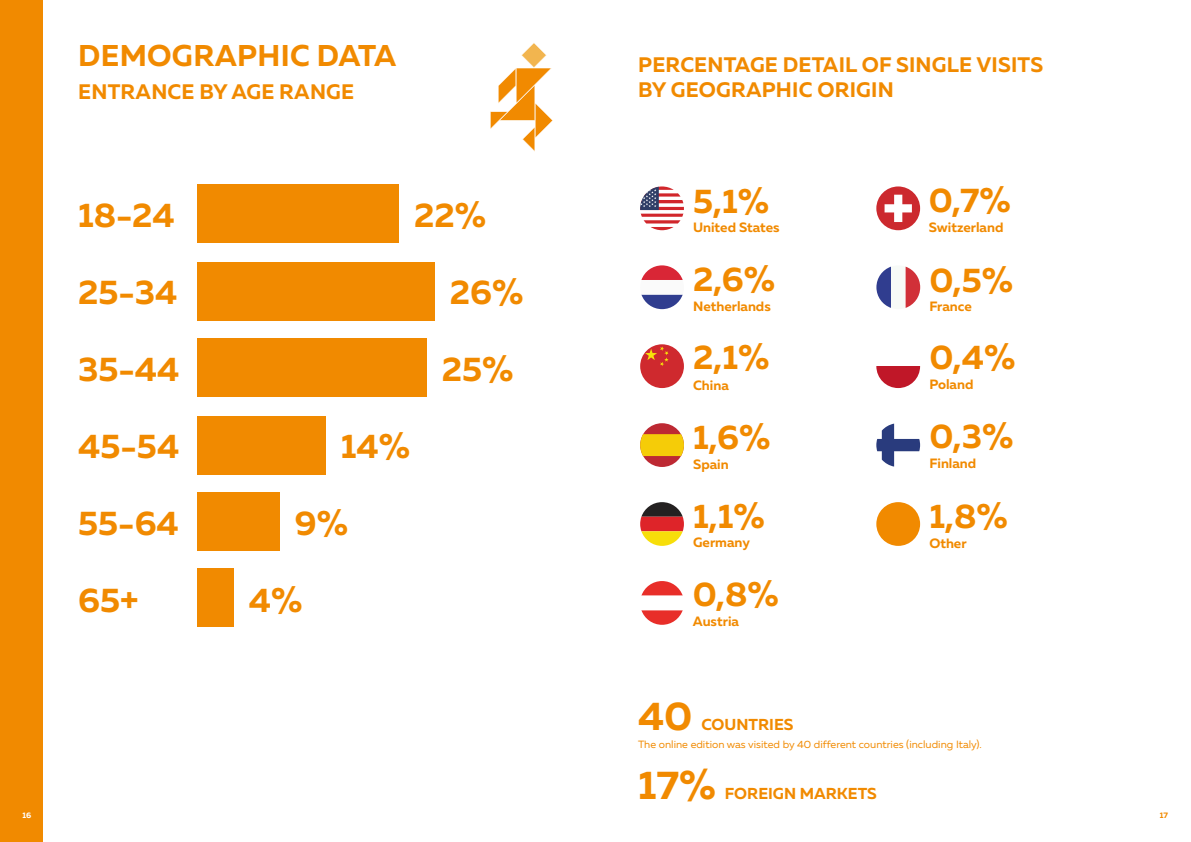
<style>
.page{position:relative;width:1191px;height:842px;background:#fff}
.page>*{position:absolute;margin:0;border:0;box-sizing:border-box;transform-origin:0 0}
.t1{font:700 40px "Muller";color:#f18a00}
.t2{font:700 34.1px "Muller";color:#f18a00}
.t3{font:700 30px "Muller";letter-spacing:.01em;color:#f18a00}
.t4{font:700 21px/25.2px "Muller";letter-spacing:.01em;color:#f18a00}
.t5{font:700 15.8px "Muller";color:#f18a00}
.t6{font:700 13.5px "Muller";color:#f18a00}
.t7{font:10.5px "Muller";color:#f18a00}
.t8{font:700 8px "Muller";color:#fff}
.t9{font:700 8px "Muller";color:#f18a00}
</style>
<div class="page">
<div style="left:0;top:0;width:43px;height:842px;background:#f18a00"></div>
<div style="left:197px;top:184px;width:202px;height:59px;background:#f18a00"></div>
<div style="left:197px;top:262px;width:238px;height:58px;background:#f18a00"></div>
<div style="left:197px;top:338px;width:230px;height:59px;background:#f18a00"></div>
<div style="left:197px;top:416px;width:129px;height:58px;background:#f18a00"></div>
<div style="left:197px;top:493px;width:83px;height:58px;background:#f18a00"></div>
<div style="left:197px;top:568px;width:37px;height:59px;background:#f18a00"></div>
<svg style="left:490px;top:43px;width:63px;height:109px"></svg>
<svg style="left:640px;top:186px;width:44px;height:44px"></svg>
<svg style="left:641px;top:265px;width:42px;height:44px"></svg>
<div style="left:640px;top:344px;width:44px;height:44px;background:#cf292e;border-radius:50%"></div>
<svg style="left:645px;top:347px;width:23px;height:19px"></svg>
<div style="left:640px;top:423px;width:44px;height:44px;background:#bd2933;border-radius:50%"></div>
<svg style="left:640px;top:434px;width:44px;height:22px"></svg>
<svg style="left:640px;top:502px;width:44px;height:44px"></svg>
<svg style="left:876px;top:266px;width:44px;height:42px"></svg>
<svg style="left:874px;top:184px;width:48px;height:48px"></svg>
<div style="left:876px;top:186px;width:44px;height:44px;background:#cc292e;border-radius:50%"></div>
<svg style="left:884px;top:195px;width:28px;height:27px"></svg>
<svg style="left:641px;top:581px;width:42px;height:44px"></svg>
<svg style="left:876px;top:424px;width:44px;height:43px"></svg>
<svg style="left:876px;top:366px;width:44px;height:22px"></svg>
<svg style="left:874px;top:500px;width:48px;height:48px"></svg>
<div style="left:876px;top:502px;width:44px;height:44px;background:#f18a00;border-radius:50%"></div>
<p class="t3" style="left:78px;top:37px;width:320px">DEMOGRAPHIC DATA</p>
<p class="t4" style="left:78px;top:79px;width:277px">ENTRANCE BY AGE RANGE</p>
<p class="t2" style="left:78px;top:194px;width:98px">18-24</p>
<p class="t2" style="left:414px;top:194px;width:74px">22%</p>
<p class="t2" style="left:78px;top:271px;width:101px">25-34</p>
<p class="t2" style="left:450px;top:271px;width:75px">26%</p>
<p class="t2" style="left:78px;top:348px;width:103px">35-44</p>
<p class="t2" style="left:442px;top:347px;width:73px">25%</p>
<p class="t2" style="left:78px;top:425px;width:103px">45-54</p>
<p class="t2" style="left:341px;top:424px;width:71px">14%</p>
<p class="t2" style="left:78px;top:502px;width:102px">55-64</p>
<p class="t2" style="left:295px;top:501px;width:55px">9%</p>
<p class="t2" style="left:78px;top:579px;width:62px">65+</p>
<p class="t2" style="left:249px;top:578px;width:55px">4%</p>
<p class="t4" style="left:638px;top:52px;width:406px">PERCENTAGE DETAIL OF SINGLE VISITS<br>BY GEOGRAPHIC ORIGIN</p>
<p class="t2" style="left:693px;top:179px;width:78px">5,1%</p>
<p class="t6" style="left:693px;top:219px;width:88px">United States</p>
<p class="t2" style="left:693px;top:258px;width:83px">2,6%</p>
<p class="t6" style="left:693px;top:297px;width:79px">Netherlands</p>
<p class="t2" style="left:693px;top:336px;width:78px">2,1%</p>
<p class="t6" style="left:693px;top:377px;width:37px">China</p>
<p class="t2" style="left:693px;top:416px;width:79px">1,6%</p>
<p class="t6" style="left:693px;top:456px;width:37px">Spain</p>
<p class="t2" style="left:693px;top:494px;width:73px">1,1%</p>
<p class="t6" style="left:693px;top:534px;width:58px">Germany</p>
<p class="t2" style="left:693px;top:573px;width:88px">0,8%</p>
<p class="t6" style="left:693px;top:613px;width:48px">Austria</p>
<p class="t2" style="left:928px;top:179px;width:84px">0,7%</p>
<p class="t6" style="left:928px;top:219px;width:76px">Switzerland</p>
<p class="t2" style="left:929px;top:259px;width:85px">0,5%</p>
<p class="t6" style="left:929px;top:298px;width:44px">France</p>
<p class="t2" style="left:929px;top:336px;width:88px">0,4%</p>
<p class="t6" style="left:929px;top:376px;width:46px">Poland</p>
<p class="t2" style="left:929px;top:415px;width:86px">0,3%</p>
<p class="t6" style="left:929px;top:455px;width:48px">Finland</p>
<p class="t2" style="left:929px;top:495px;width:80px">1,8%</p>
<p class="t6" style="left:929px;top:535px;width:39px">Other</p>
<p class="t1" style="left:638px;top:691px;width:56px">40</p>
<p class="t5" style="left:701px;top:715px;width:94px">COUNTRIES</p>
<p class="t1" style="left:638px;top:760px;width:79px">17%</p>
<p class="t7" style="left:638px;top:737px;width:345px">The online edition was visited by 40 different countries (including Italy).</p>
<p class="t5" style="left:725px;top:784px;width:153px">FOREIGN MARKETS</p>
<p class="t8" style="left:22px;top:811px;width:10px">16</p>
<p class="t9" style="left:1159px;top:811px;width:10px">17</p>
</div>
